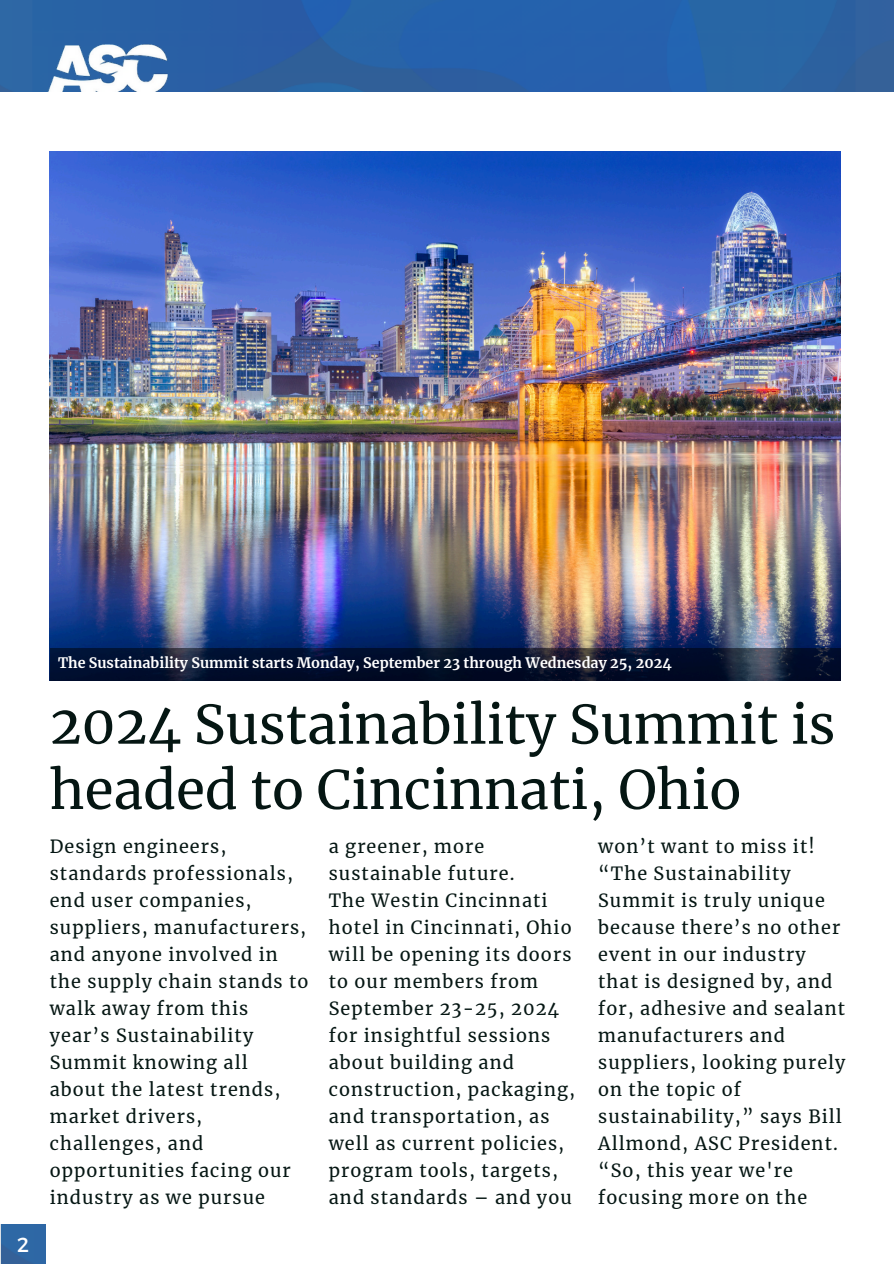
<style>
.page{position:relative;width:894px;height:1264px;background:#fff}
.page>*{position:absolute;margin:0;border:0;box-sizing:border-box;transform-origin:0 0}
.t1{font:52.95px/65.2px "Merriweather";color:#051613}
.t2{font:20.4px "Montserrat";color:#fff}
.t3{font:18px/27px "Merriweather";letter-spacing:.06em;color:#051613}
.t4{font:700 14.25px "Merriweather";color:#fff}
</style>
<div class="page">
<img style="left:50px;top:151px;width:789px;height:497px">
<svg style="left:50px;top:648px;width:790px;height:32px;background:#08132f"></svg>
<img style="left:0;top:1224px;width:45px;height:39px">
<img style="left:0;top:0;width:893px;height:91px">
<img style="left:45px;top:42px;width:128px;height:50px">
<h2 class="t2" style="left:17px;top:1231px;width:13px">2</h2>
<p class="t4" style="left:58px;top:653px;width:615px">The Sustainability Summit starts Monday, September 23 through Wednesday 25, 2024</p>
<p class="t1" style="left:50px;top:692px;width:786px">2024 Sustainability Summit is headed to Cincinnati, Ohio</p>
<p class="t3" style="left:50px;top:832px;width:260px">Design engineers, standards professionals, end user companies, suppliers, manufacturers, and anyone involved in the supply chain stands to walk away from this year’s Sustainability<br>Summit knowing all<br>about the latest trends, market drivers, challenges, and opportunities facing our industry as we pursue</p>
<p class="t3" style="left:329px;top:832px;width:248px">a greener, more sustainable future.<br>The Westin Cincinnati hotel in Cincinnati, Ohio will be opening its doors to our members from<br>September 23-25, 2024 for insightful sessions about building and construction, packaging, and transportation, as well as current policies, program tools, targets, and standards – and you</p>
<p class="t3" style="left:598px;top:832px;width:249px">won’t want to miss it! “The Sustainability<br>Summit is truly unique because there’s no other event in our industry that is designed by, and for, adhesive and sealant manufacturers and suppliers, looking purely on the topic of sustainability,” says Bill<br>Allmond, ASC President. “So, this year we're focusing more on the</p>
</div>
